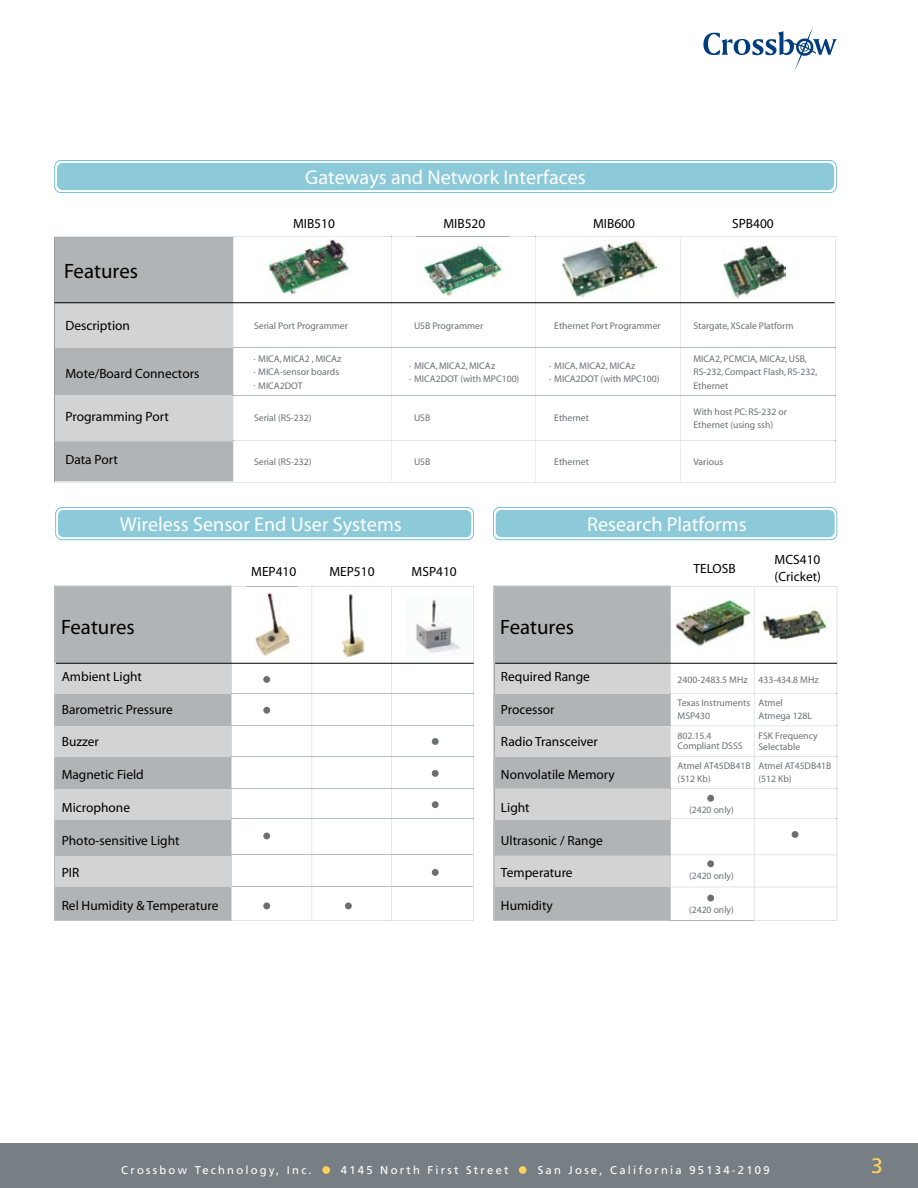
<style>
.page{position:relative;width:918px;height:1188px;background:#fff}
.page>*{position:absolute;margin:0;border:0;box-sizing:border-box;transform-origin:0 0}
.t1{font:20.85px "Myriad";color:#000}
.t2{font:20.1px "Myriad";color:#fff}
.t3{font:13.35px "Myriad";color:#000}
.t4{font:11.25px "Frutiger";letter-spacing:.2em;color:#fff}
.t5{font:9.75px/13.4px "Myriad";color:#6d6f71}
</style>
<div class="page">
<div style="left:0;top:1143px;width:918px;height:45px;background:#787f84"></div>
<svg style="left:703px;top:27px;width:134px;height:44px"></svg>
<div style="left:322px;top:1166px;width:8px;height:8px;background:#ffd457;border-radius:50%"></div>
<div style="left:519px;top:1166px;width:7px;height:8px;background:#ffd457;border-radius:50%"></div>
<svg style="left:54px;top:160px;width:783px;height:33px"></svg>
<div style="left:57px;top:163px;width:777px;height:27px;background:#8ccada;border-radius:6px"></div>
<svg style="left:54px;top:236px;width:782px;height:247px"></svg>
<hr style="left:54px;top:237px;width:1px;height:244px;background:#9c9ea1">
<hr style="left:54px;top:302px;width:781px;height:1px;background:#000">
<svg style="left:493px;top:507px;width:344px;height:33px"></svg>
<div style="left:496px;top:510px;width:339px;height:27px;background:#8ccada;border-radius:6px"></div>
<svg style="left:55px;top:507px;width:419px;height:33px"></svg>
<div style="left:58px;top:510px;width:413px;height:27px;background:#8ccada;border-radius:6px"></div>
<svg style="left:232px;top:586px;width:242px;height:335px"></svg>
<img style="left:247px;top:586px;width:50px;height:1px">
<div style="left:55px;top:586px;width:177px;height:335px;background:#b1b4b6"></div>
<div style="left:55px;top:856px;width:177px;height:30px;background:#d1d3d4"></div>
<div style="left:55px;top:789px;width:176px;height:30px;background:#d1d3d4"></div>
<div style="left:55px;top:726px;width:176px;height:31px;background:#d1d3d4"></div>
<div style="left:55px;top:663px;width:176px;height:31px;background:#d1d3d4"></div>
<svg style="left:672px;top:586px;width:165px;height:335px"></svg>
<hr style="left:671px;top:920px;width:83px;height:1px;background:#b1b4b6">
<svg style="left:494px;top:586px;width:178px;height:335px;background:#bdbfc1"></svg>
<hr style="left:494px;top:789px;width:1px;height:30px;background:#a5a7a9">
<hr style="left:494px;top:726px;width:1px;height:31px;background:#a5a7a9">
<hr style="left:494px;top:663px;width:1px;height:31px;background:#a5a7a9">
<hr style="left:56px;top:663px;width:418px;height:1px;background:#000">
<hr style="left:495px;top:663px;width:342px;height:1px;background:#000">
<h2 class="t2" style="left:305px;top:167px;width:282px">Gateways and Network Interfaces</h2>
<h1 class="t1" style="left:64px;top:260px;width:75px">Features</h1>
<h3 class="t3" style="left:65px;top:319px;width:66px">Description</h3>
<h3 class="t3" style="left:65px;top:367px;width:135px">Mote/Board Connectors</h3>
<h3 class="t3" style="left:65px;top:410px;width:105px">Programming Port</h3>
<h3 class="t3" style="left:65px;top:453px;width:54px">Data Port</h3>
<h3 class="t3" style="left:293px;top:217px;width:43px">MIB510</h3>
<h3 class="t3" style="left:443px;top:217px;width:43px">MIB520</h3>
<h3 class="t3" style="left:593px;top:217px;width:43px">MIB600</h3>
<h3 class="t3" style="left:732px;top:217px;width:43px">SPB400</h3>
<p class="t5" style="left:254px;top:319px;width:95px">Serial Port Programmer</p>
<p class="t5" style="left:554px;top:319px;width:108px">Ethernet Port Programmer</p>
<p class="t5" style="left:694px;top:319px;width:101px">Stargate, XScale Platform</p>
<p class="t5" style="left:414px;top:319px;width:71px">USB Programmer</p>
<p class="t5" style="left:258px;top:353px;width:85px;text-indent:-5px">. MICA, MICA2 , MICAz<br>MICA-sensor boards<br>MICA2DOT</p>
<p class="t5" style="left:254px;top:363px;width:4px">. .</p>
<p class="t5" style="left:414px;top:359px;width:107px;text-indent:-5px">. MICA, MICA2, MICAz<br>MICA2DOT (with MPC100)</p>
<p class="t5" style="left:409px;top:370px;width:4px">.</p>
<p class="t5" style="left:554px;top:359px;width:107px;text-indent:-5px">. MICA, MICA2, MICAz<br>MICA2DOT (with MPC100)</p>
<p class="t5" style="left:549px;top:371px;width:4px">.</p>
<p class="t5" style="left:254px;top:412px;width:59px">Serial (RS-232)</p>
<p class="t5" style="left:554px;top:412px;width:36px">Ethernet</p>
<p class="t5" style="left:414px;top:412px;width:18px">USB</p>
<p class="t5" style="left:694px;top:352px;width:125px">MICA2, PCMCIA, MICAz, USB,<br>RS-232, Compact Flash, RS-232,<br>Ethernet</p>
<p class="t5" style="left:694px;top:405px;width:95px">With host PC: RS-232 or<br>Ethernet (using ssh)</p>
<p class="t5" style="left:254px;top:456px;width:59px">Serial (RS-232)</p>
<p class="t5" style="left:554px;top:456px;width:36px">Ethernet</p>
<p class="t5" style="left:694px;top:456px;width:31px">Various</p>
<p class="t5" style="left:414px;top:456px;width:18px">USB</p>
<h2 class="t2" style="left:120px;top:514px;width:284px">Wireless Sensor End User Systems</h2>
<h2 class="t2" style="left:587px;top:514px;width:161px">Research Platforms</h2>
<h1 class="t1" style="left:61px;top:616px;width:75px">Features</h1>
<h3 class="t3" style="left:251px;top:565px;width:47px">MEP410</h3>
<h3 class="t3" style="left:329px;top:565px;width:47px">MEP510</h3>
<h3 class="t3" style="left:412px;top:565px;width:47px">MSP410</h3>
<h1 class="t1" style="left:500px;top:616px;width:75px">Features</h1>
<h3 class="t3" style="left:693px;top:562px;width:44px">TELOSB</h3>
<h3 class="t3" style="left:775px;top:553px;width:47px">MCS410</h3>
<h3 class="t3" style="left:775px;top:570px;width:48px">(Cricket)</h3>
<h3 class="t3" style="left:62px;top:670px;width:82px">Ambient Light</h3>
<h3 class="t3" style="left:62px;top:703px;width:113px">Barometric Pressure</h3>
<h3 class="t3" style="left:62px;top:735px;width:39px">Buzzer</h3>
<h3 class="t3" style="left:62px;top:768px;width:84px">Magnetic Field</h3>
<h3 class="t3" style="left:62px;top:801px;width:70px">Microphone</h3>
<h3 class="t3" style="left:62px;top:834px;width:119px">Photo-sensitive Light</h3>
<h3 class="t3" style="left:62px;top:866px;width:19px">PIR</h3>
<h3 class="t3" style="left:62px;top:899px;width:158px">Rel Humidity &amp; Temperature</h3>
<h3 class="t3" style="left:501px;top:670px;width:90px">Required Range</h3>
<h3 class="t3" style="left:501px;top:703px;width:55px">Processor</h3>
<h3 class="t3" style="left:501px;top:735px;width:98px">Radio Transceiver</h3>
<h3 class="t3" style="left:501px;top:768px;width:115px">Nonvolatile Memory</h3>
<h3 class="t3" style="left:501px;top:801px;width:30px">Light</h3>
<h3 class="t3" style="left:501px;top:834px;width:103px">Ultrasonic / Range</h3>
<h3 class="t3" style="left:501px;top:866px;width:73px">Temperature</h3>
<h3 class="t3" style="left:501px;top:899px;width:53px">Humidity</h3>
<p class="t5" style="left:678px;top:673px;width:142px">2400-2483.5 MHz 433-434.8 MHz</p>
<p class="t5" style="left:678px;top:696px;width:74px">Texas Instruments<br>MSP430</p>
<p class="t5" style="left:678px;top:731px;width:66px;line-height:10.4px">802.15.4<br>Compliant DSSS</p>
<p class="t5" style="left:758px;top:696px;width:55px">Atmel<br>Atmega 128L</p>
<p class="t5" style="left:758px;top:731px;width:61px;line-height:10.4px">FSK Frequency<br>Selectable</p>
<p class="t5" style="left:678px;top:759px;width:75px">Atmel AT45DB41B (512 Kb)</p>
<p class="t5" style="left:758px;top:759px;width:75px">Atmel AT45DB41B (512 Kb)</p>
<p class="t5" style="left:689px;top:804px;width:46px">(2420 only)</p>
<p class="t5" style="left:689px;top:869px;width:46px">(2420 only)</p>
<p class="t5" style="left:689px;top:903px;width:46px">(2420 only)</p>
<p class="t4" style="left:121px;top:1163px;width:192px">Crossbow Technology, Inc.</p>
<p class="t4" style="left:341px;top:1163px;width:169px">4145 North First Street</p>
<p class="t4" style="left:538px;top:1163px;width:233px">San Jose, California 95134-2109</p>
</div>
